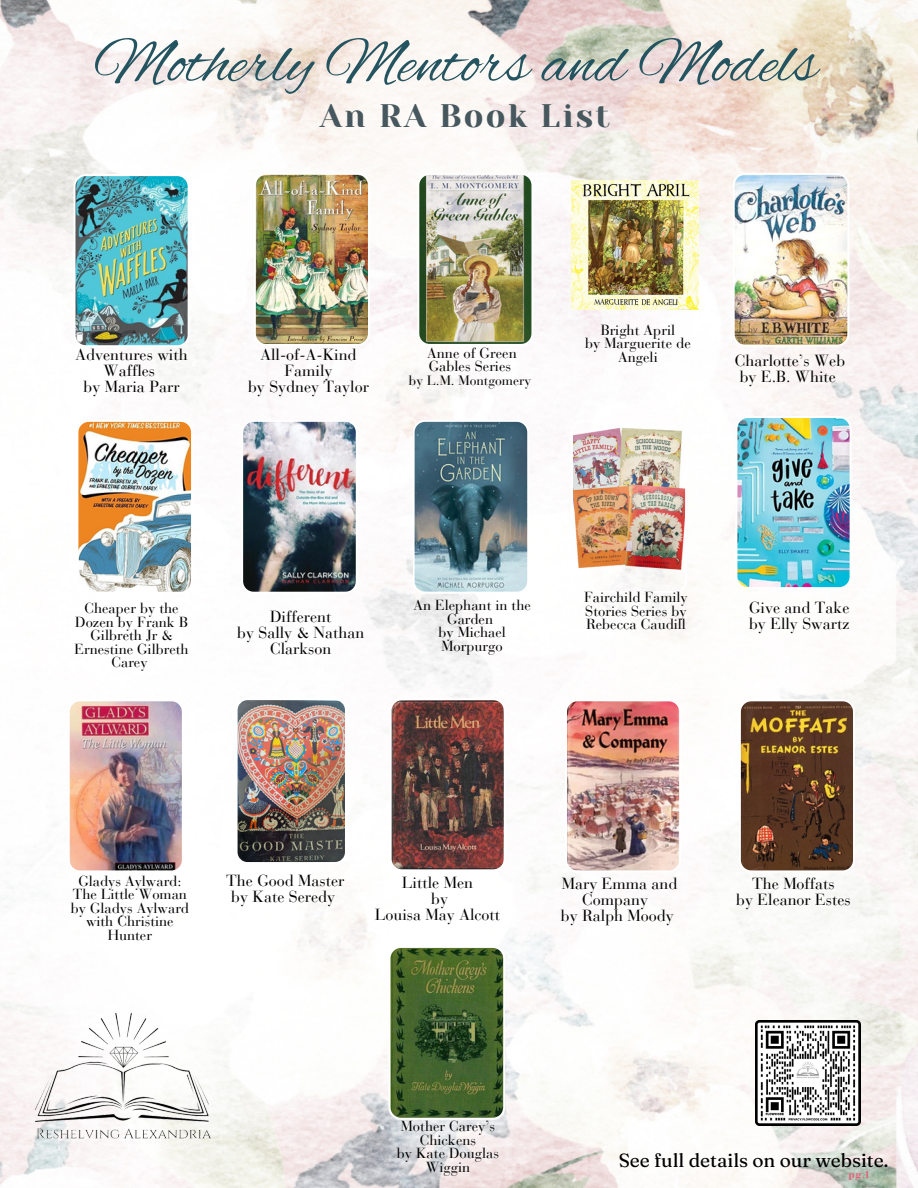
<style>
.page{position:relative;width:918px;height:1188px;background:#fff}
.page>*{position:absolute;margin:0;border:0;box-sizing:border-box;transform-origin:0 0}
.t1{font:65.1px "Alex Brush";color:#245460}
.t2{font:32.4px "Yeseva One";letter-spacing:.065em;color:#46575e}
.t3{font:19.05px "Fraunces 9 pt";color:#000}
.t4{font:16.05px/15.8px "Bauer Bodoni Pro";color:#000;text-align:center}
.t5{font:14.55px/13.5px "Bauer Bodoni Pro";color:#000;text-align:center}
.t6{font:13.5px "Bauer Bodoni Pro";color:#000}
.t7{font:9.9px "Yeseva One";color:#dc6778}
</style>
<div class="page">
<img style="left:0;top:0;width:918px;height:1188px">
<img style="left:26px;top:984px;width:196px;height:204px">
<img style="left:73px;top:174px;width:117px;height:173px">
<img style="left:735px;top:416px;width:117px;height:173px">
<img style="left:236px;top:698px;width:111px;height:166px">
<img style="left:241px;top:420px;width:117px;height:174px">
<img style="left:68px;top:699px;width:116px;height:173px">
<img style="left:417px;top:173px;width:117px;height:173px">
<img style="left:254px;top:173px;width:116px;height:173px">
<img style="left:733px;top:173px;width:116px;height:174px">
<img style="left:571px;top:420px;width:116px;height:173px">
<img style="left:76px;top:420px;width:117px;height:174px">
<img style="left:565px;top:699px;width:116px;height:173px">
<img style="left:390px;top:698px;width:116px;height:173px">
<svg style="left:413px;top:420px;width:116px;height:174px;background:#69858f"></svg>
<img style="left:572px;top:181px;width:127px;height:128px">
<svg style="left:739px;top:699px;width:116px;height:173px;background:#6b4b31"></svg>
<img style="left:756px;top:1021px;width:104px;height:104px">
<svg style="left:389px;top:946px;width:116px;height:174px;background:#4d6836"></svg>
<p class="t1" style="left:94px;top:27px;width:725px">Motherly Mentors and Models</p>
<p class="t2" style="left:320px;top:98px;width:292px">An RA Book List</p>
<p class="t4" style="left:76px;top:348px;width:113px">Adventures with<br>Waffles</p>
<p class="t4" style="left:84px;top:380px;width:97px">by Maria Parr</p>
<p class="t4" style="left:261px;top:348px;width:98px">All-of-A-Kind<br>Family</p>
<p class="t4" style="left:248px;top:380px;width:122px">by Sydney Taylor</p>
<p class="t5" style="left:427px;top:348px;width:91px;text-align:left">Anne of Green<br>Gables Series</p>
<p class="t6" style="left:409px;top:375px;width:124px">by L.M. Montgomery</p>
<p class="t5" style="left:601px;top:325px;width:76px">Bright April</p>
<p class="t5" style="left:585px;top:338px;width:107px">by Marguerite de<br>Angeli</p>
<p class="t4" style="left:735px;top:354px;width:112px">Charlotte’s Web</p>
<p class="t4" style="left:740px;top:370px;width:98px">by E.B. White</p>
<p class="t5" style="left:74px;top:603px;width:116px">Cheaper by the<br>Dozen by Frank B<br>Gilbreth Jr &amp;<br>Ernestine Gilbreth<br>Carey</p>
<p class="t4" style="left:270px;top:611px;width:63px">Different</p>
<p class="t4" style="left:237px;top:626px;width:129px">by Sally &amp; Nathan<br>Clarkson</p>
<p class="t5" style="left:413px;top:600px;width:119px">An Elephant in the<br>Garden</p>
<p class="t5" style="left:438px;top:627px;width:69px;text-align:left">by Michael<br>Morpurgo</p>
<p class="t5" style="left:584px;top:592px;width:105px;text-align:justify">Fairchild Family Stories Series by Rebecca Caudill</p>
<p class="t4" style="left:749px;top:602px;width:102px">Give and Take</p>
<p class="t4" style="left:749px;top:617px;width:102px">by Elly Swartz</p>
<p class="t4" style="left:226px;top:875px;width:120px">The Good Master by Kate Seredy</p>
<p class="t5" style="left:71px;top:876px;width:120px">Gladys Aylward:<br>The Little Woman by Gladys Aylward with Christine<br>Hunter</p>
<p class="t4" style="left:562px;top:878px;width:117px">Mary Emma and<br>Company</p>
<p class="t4" style="left:402px;top:877px;width:73px">Little Men</p>
<p class="t4" style="left:431px;top:892px;width:18px">by</p>
<p class="t4" style="left:375px;top:908px;width:127px">Louisa May Alcott</p>
<p class="t4" style="left:561px;top:909px;width:114px">by Ralph Moody</p>
<p class="t4" style="left:752px;top:878px;width:84px">The Moffats</p>
<p class="t4" style="left:736px;top:893px;width:116px">by Eleanor Estes</p>
<p class="t5" style="left:401px;top:1121px;width:96px">Mother Carey’s<br>Chickens</p>
<p class="t5" style="left:397px;top:1148px;width:104px">by Kate Douglas<br>Wiggin</p>
<p class="t3" style="left:619px;top:1148px;width:271px">See full details on our website.</p>
<p class="t7" style="left:849px;top:1169px;width:22px">pg.1</p>
</div>
